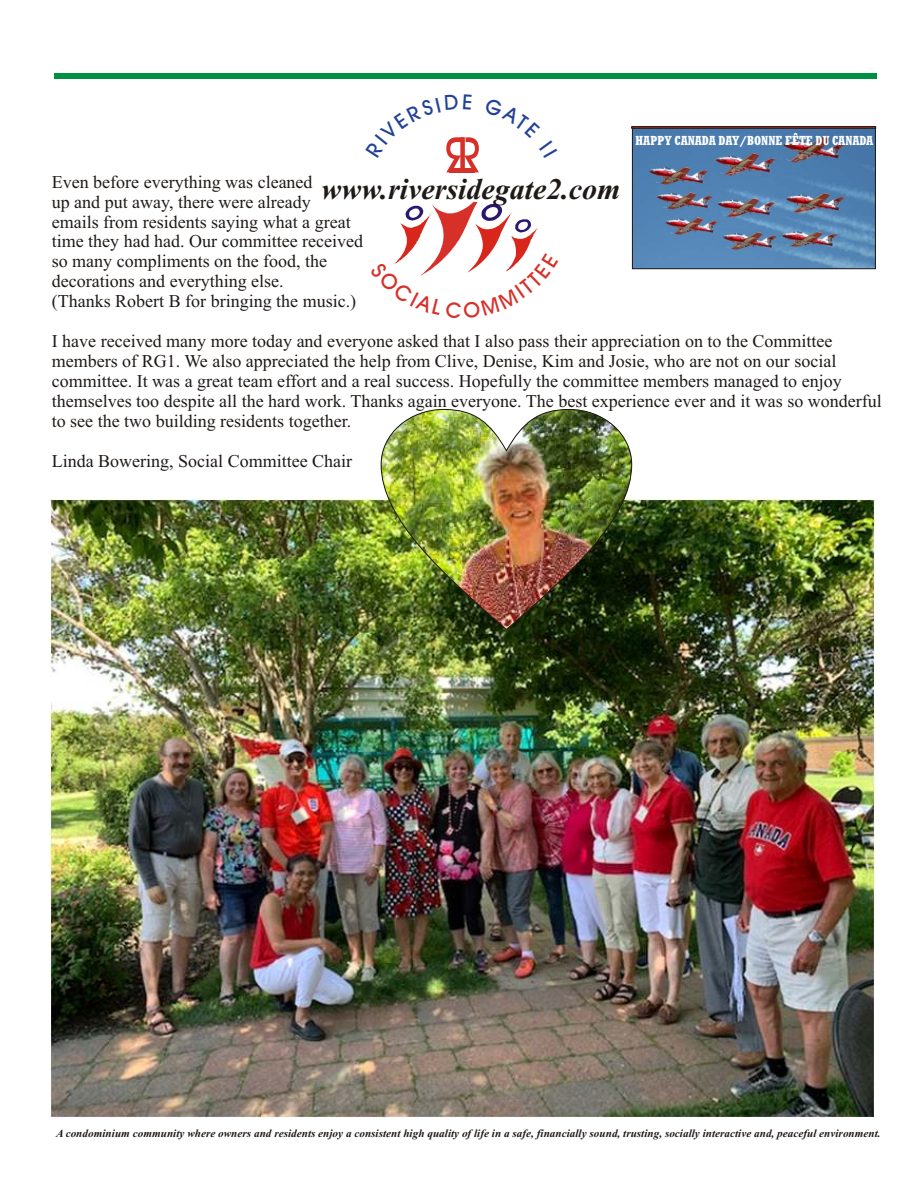
<style>
.page{position:relative;width:918px;height:1188px;background:#fff}
.page>*{position:absolute;margin:0;border:0;box-sizing:border-box;transform-origin:0 0}
.t1{font:italic 700 30px "Times New Roman";color:#1f1a17}
.t2{font:18px/20px "Times New Roman";color:#1f1a17}
.t3{font:700 12.9px "Rockwell Condensed";color:#fff}
.t4{font:italic 700 11.25px "Times New Roman";color:#1f1a17}
</style>
<div class="page">
<div style="left:54px;top:73px;width:823px;height:6px;background:#009140"></div>
<img style="left:634px;top:129px;width:240px;height:138px">
<div style="left:632px;top:127px;width:244px;height:142px;border:1px solid #1f1a17"></div>
<hr style="left:632px;top:127px;width:244px;height:1px;background:#d9261c">
<img style="left:51px;top:500px;width:823px;height:618px">
<img style="left:381px;top:409px;width:251px;height:221px">
<svg style="left:393px;top:137px;width:144px;height:139px"></svg>
<p class="t3" style="left:636px;top:136px;width:239px">HAPPY CANADA DAY/BONNE FÊTE DU CANADA</p>
<p class="t2" style="left:52px;top:173px;width:313px">Even before everything was cleaned<br>up and put away, there were already<br>emails from residents saying what a great time they had had. Our committee received so many compliments on the food, the decorations and everything else.<br>(Thanks Robert B for bringing the music.)</p>
<p class="t2" style="left:52px;top:333px;width:832px">I have received many more today and everyone asked that I also pass their appreciation on to the Committee members of RG1. We also appreciated the help from Clive, Denise, Kim and Josie, who are not on our social committee. It was a great team effort and a real success. Hopefully the committee members managed to enjoy themselves too despite all the hard work. Thanks again everyone. The best experience ever and it was so wonderful to see the two building residents together.</p>
<p class="t2" style="left:52px;top:453px;width:302px">Linda Bowering, Social Committee Chair</p>
<h1 class="t1" style="left:322px;top:178px;width:301px">www.riversidegate2.com</h1>
<p class="t4" style="left:56px;top:1130px;width:826px">A condominium community where owners and residents enjoy a consistent high quality of life in a safe, financially sound, trusting, socially interactive and, peaceful environment.</p>
</div>
